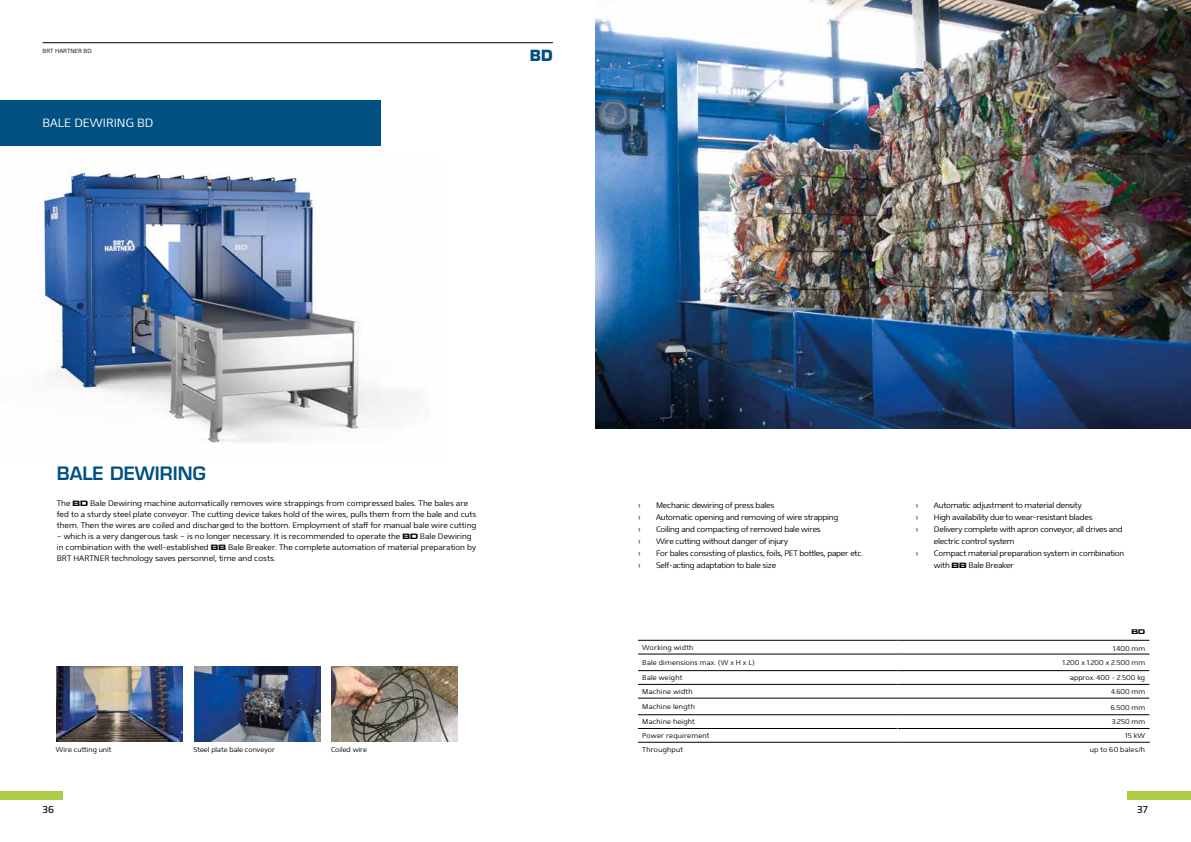
<style>
.page{position:relative;width:1191px;height:842px;background:#fff}
.page>*{position:absolute;margin:0;border:0;box-sizing:border-box;transform-origin:0 0}
.t1{font:600 18px "Eurostile LT Std";color:#005182}
.t2{font:700 15px "Eurostile LT Std";color:#005182}
.t3{font:300 12px "Mentone";color:#fff}
.t4{font:10px "Mentone";color:#000}
.t5{font:300 8px/11px "Mentone";color:#000}
.t6{font:300 8px/12px "Mentone";letter-spacing:-.025em;color:#000}
.t7{font:300 7px "Mentone";letter-spacing:.025em;color:#000}
.t8{font:300 7px "Mentone";color:#000}
.t9{font:700 expanded 7px "Eurostile MN";color:#000}
.t10{font:300 6px "Mentone";color:#000}
.s1{font-family:"Eurostile MN";font-weight:700;font-stretch:expanded}
</style>
<div class="page">
<hr style="left:43px;top:43px;width:510px;height:1px;background:#000">
<div style="left:1127px;top:791px;width:64px;height:8px;background:#accb48"></div>
<div style="left:0;top:791px;width:63px;height:8px;background:#accb48"></div>
<img style="left:44px;top:167px;width:359px;height:277px">
<img style="left:595px;top:0;width:596px;height:428px">
<img style="left:194px;top:666px;width:126px;height:75px">
<img style="left:57px;top:666px;width:126px;height:75px">
<img style="left:332px;top:666px;width:126px;height:75px">
<div style="left:0;top:100px;width:381px;height:45px;background:#005182"></div>
<hr style="left:638px;top:640px;width:259px;height:1px;background:#000">
<hr style="left:897px;top:640px;width:252px;height:1px;background:#000">
<hr style="left:638px;top:654px;width:259px;height:1px;background:#000">
<hr style="left:897px;top:654px;width:252px;height:1px;background:#000">
<hr style="left:638px;top:670px;width:259px;height:1px;background:#000">
<hr style="left:897px;top:670px;width:252px;height:1px;background:#000">
<hr style="left:638px;top:684px;width:259px;height:1px;background:#000">
<hr style="left:897px;top:684px;width:252px;height:1px;background:#000">
<hr style="left:638px;top:698px;width:259px;height:1px;background:#000">
<hr style="left:897px;top:698px;width:252px;height:1px;background:#000">
<hr style="left:638px;top:714px;width:259px;height:1px;background:#000">
<hr style="left:897px;top:714px;width:252px;height:1px;background:#000">
<hr style="left:638px;top:728px;width:259px;height:1px;background:#000">
<hr style="left:897px;top:728px;width:252px;height:1px;background:#000">
<svg style="left:897px;top:639px;width:1px;height:103px"></svg>
<hr style="left:638px;top:742px;width:259px;height:1px;background:#000">
<hr style="left:897px;top:742px;width:252px;height:1px;background:#000">
<p class="t10" style="left:43px;top:47px;width:51px">BRT HARTNER BD</p>
<h2 class="t2" style="left:530px;top:46px;width:24px">BD</h2>
<h3 class="t3" style="left:43px;top:116px;width:112px">BALE DEWIRING BD</h3>
<h1 class="t1" style="left:57px;top:462px;width:150px">BALE DEWIRING</h1>
<p class="t5" style="left:57px;top:498px;width:421px">The <span class="s1">BD</span> Bale Dewiring machine automatically removes wire strappings from compressed bales. The bales are fed to a sturdy steel plate conveyor. The cutting device takes hold of the wires, pulls them from the bale and cuts them. Then the wires are coiled and discharged to the bottom. Employment of staff for manual bale wire cutting</p>
<p class="t5" style="left:57px;top:531px;width:421px">– which is a very dangerous task – is no longer necessary. It is recommended to operate the <span class="s1">BD</span> Bale Dewiring in combination with the well-established <span class="s1">BB</span> Bale Breaker. The complete automation of material preparation by<br>BRT HARTNER technology saves personnel, time and costs.</p>
<p class="t8" style="left:56px;top:745px;width:57px">Wire cutting unit</p>
<p class="t8" style="left:193px;top:745px;width:83px">Steel plate bale conveyor</p>
<p class="t8" style="left:331px;top:745px;width:38px">Coiled wire</p>
<p class="t5" style="left:638px;top:499px;width:4px">›</p>
<p class="t6" style="left:656px;top:499px;width:120px">Mechanic dewiring of press bales</p>
<p class="t5" style="left:638px;top:511px;width:4px">›</p>
<p class="t6" style="left:656px;top:511px;width:184px">Automatic opening and removing of wire strapping</p>
<p class="t5" style="left:638px;top:523px;width:4px">›</p>
<p class="t6" style="left:656px;top:523px;width:166px">Coiling and compacting of removed bale wires</p>
<p class="t5" style="left:638px;top:535px;width:4px">›</p>
<p class="t6" style="left:656px;top:535px;width:134px">Wire cutting without danger of injury</p>
<p class="t5" style="left:638px;top:547px;width:4px">›</p>
<p class="t6" style="left:656px;top:547px;width:209px">For bales consisting of plastics, foils, PET bottles, paper etc.</p>
<p class="t5" style="left:638px;top:559px;width:4px">›</p>
<p class="t6" style="left:656px;top:559px;width:122px">Self-acting adaptation to bale size</p>
<p class="t5" style="left:916px;top:499px;width:4px">›</p>
<p class="t6" style="left:934px;top:499px;width:149px">Automatic adjustment to material density</p>
<p class="t5" style="left:916px;top:511px;width:4px">›</p>
<p class="t6" style="left:934px;top:511px;width:160px">High availability due to wear-resistant blades</p>
<p class="t5" style="left:916px;top:523px;width:4px">›</p>
<p class="t6" style="left:934px;top:523px;width:190px">Delivery complete with apron conveyor, all drives and electric control system</p>
<p class="t5" style="left:916px;top:547px;width:4px">›</p>
<p class="t6" style="left:934px;top:547px;width:192px">Compact material preparation system in combination with <span class="s1">BB</span> Bale Breaker</p>
<p class="t9" style="left:1131px;top:628px;width:15px">BD</p>
<p class="t7" style="left:642px;top:643px;width:53px">Working width</p>
<p class="t7" style="left:1112px;top:644px;width:34px">1.400 mm</p>
<p class="t7" style="left:642px;top:658px;width:114px">Bale dimensions max. (W x H x L)</p>
<p class="t8" style="left:1062px;top:658px;width:84px">1.200 x 1.200 x 2.500 mm</p>
<p class="t7" style="left:642px;top:673px;width:42px">Bale weight</p>
<p class="t8" style="left:1070px;top:673px;width:76px">approx. 400 - 2.500 kg</p>
<p class="t7" style="left:642px;top:687px;width:52px">Machine width</p>
<p class="t7" style="left:1111px;top:687px;width:36px">4.600 mm</p>
<p class="t7" style="left:642px;top:702px;width:54px">Machine length</p>
<p class="t7" style="left:1110px;top:703px;width:36px">6.500 mm</p>
<p class="t7" style="left:642px;top:717px;width:54px">Machine height</p>
<p class="t7" style="left:1111px;top:717px;width:35px">3.250 mm</p>
<p class="t7" style="left:642px;top:731px;width:69px">Power requirement</p>
<p class="t7" style="left:1125px;top:731px;width:22px">15 kW</p>
<p class="t7" style="left:642px;top:745px;width:42px">Throughput</p>
<p class="t7" style="left:1089px;top:745px;width:57px">up to 60 bales/h</p>
<p class="t4" style="left:43px;top:803px;width:13px">36</p>
<p class="t4" style="left:1137px;top:803px;width:12px">37</p>
</div>
